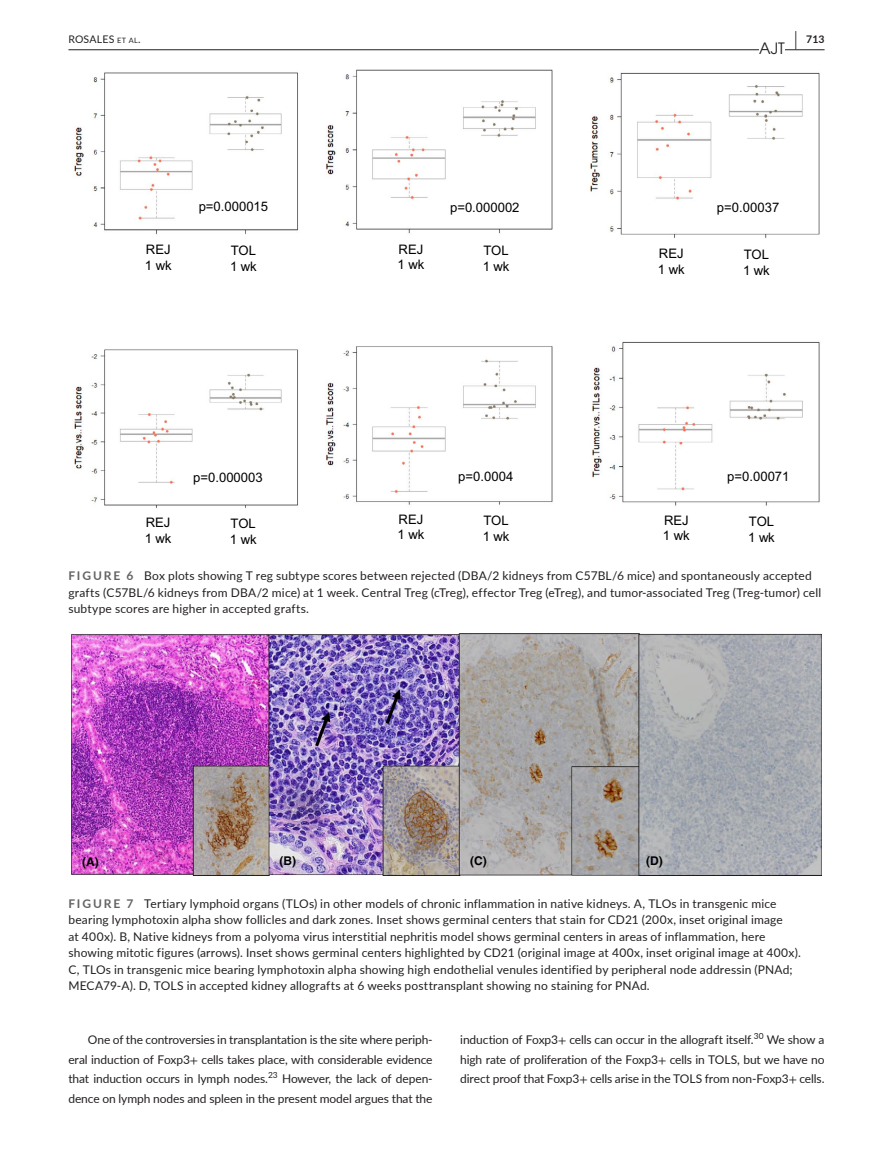
<style>
.page{position:relative;width:893px;height:1174px;background:#fff}
.page>*{position:absolute;margin:0;border:0;box-sizing:border-box;transform-origin:0 0}
.t1{font:15.6px "Avant Garde";color:#231f20}
.t2{font:13.2px "Arial";color:#000}
.t3{font:13.05px/15.8px "Arial";color:#000}
.t4{font:12px/16.5px "Lato";letter-spacing:.015em;color:#231f20;text-align:justify}
.t5{font:700 12px "Helvetica";color:#000}
.t6{font:10.5px "Lato";letter-spacing:.02em;color:#231f20}
.t7{font:700 10.5px "Lato";color:#231f20}
.s1{font-size:7.35px}
.s2{font-size:19.5px}
.s3{font-weight:700;color:#636366}
.s4{font-family:"STIX"}
</style>
<div class="page">
<hr style="left:68px;top:49px;width:756px;height:1px;background:#231f20">
<div style="left:759px;top:41px;width:26px;height:17px;background:#fff"></div>
<img style="left:72px;top:69px;width:748px;height:439px">
<img style="left:72px;top:633px;width:749px;height:242px">
<svg style="left:315px;top:712px;width:15px;height:34px"></svg>
<svg style="left:386px;top:689px;width:15px;height:35px"></svg>
<p class="t6" style="left:68px;top:31px;width:74px">ROSALES <span class="s1">et al</span>.</p>
<h1 class="t1" style="left:759px;top:39px;width:27px">AJT</h1>
<p class="t7" style="left:795px;top:31px;width:31px"><span class="s2">|</span> 713</p>
<p class="t3" style="left:199px;top:199px;width:71px">p=0.000015</p>
<p class="t3" style="left:450px;top:199px;width:71px">p=0.000002</p>
<p class="t3" style="left:717px;top:199px;width:64px">p=0.00037</p>
<p class="t3" style="left:145px;top:241px;width:28px">REJ<br>1 wk</p>
<p class="t3" style="left:230px;top:243px;width:28px">TOL<br>1 wk</p>
<p class="t3" style="left:398px;top:241px;width:28px">REJ<br>1 wk</p>
<p class="t3" style="left:483px;top:242px;width:28px">TOL<br>1 wk</p>
<p class="t3" style="left:658px;top:246px;width:28px">REJ<br>1 wk</p>
<p class="t3" style="left:744px;top:247px;width:27px">TOL</p>
<p class="t2" style="left:743px;top:262px;width:28px">1 wk</p>
<p class="t3" style="left:193px;top:469px;width:71px">p=0.000003</p>
<p class="t3" style="left:145px;top:514px;width:28px">REJ<br>1 wk</p>
<p class="t3" style="left:230px;top:516px;width:28px">TOL<br>1 wk</p>
<p class="t3" style="left:399px;top:511px;width:26px">REJ</p>
<p class="t2" style="left:398px;top:526px;width:28px">1 wk</p>
<p class="t3" style="left:458px;top:469px;width:57px">p=0.0004</p>
<p class="t3" style="left:727px;top:469px;width:64px">p=0.00071</p>
<p class="t3" style="left:483px;top:512px;width:28px">TOL<br>1 wk</p>
<p class="t3" style="left:663px;top:512px;width:28px">REJ<br>1 wk</p>
<p class="t3" style="left:748px;top:513px;width:28px">TOL<br>1 wk</p>
<p class="t4" style="left:68px;top:567px;width:754px;text-align:left"><span class="s3">FIGURE 6</span> Box plots showing T reg subtype scores between rejected (DBA/2 kidneys from C57BL/6 mice) and spontaneously accepted grafts (C57BL/6 kidneys from DBA/2 mice) at 1 week. Central Treg (cTreg), effector Treg (eTreg), and tumor-associated Treg (Treg-tumor) cell subtype scores are higher in accepted grafts.</p>
<p class="t5" style="left:82px;top:854px;width:18px">(A)</p>
<p class="t5" style="left:280px;top:853px;width:18px">(B)</p>
<p class="t5" style="left:470px;top:853px;width:18px">(C)</p>
<p class="t5" style="left:646px;top:853px;width:18px">(D)</p>
<p class="t4" style="left:68px;top:894px;width:734px;text-align:left"><span class="s3">FIGURE 7</span> Tertiary lymphoid organs (TLOs) in other models of chronic inflammation in native kidneys. A, TLOs in transgenic mice bearing lymphotoxin alpha show follicles and dark zones. Inset shows germinal centers that stain for CD21 (200x, inset original image<br>at 400x). B, Native kidneys from a polyoma virus interstitial nephritis model shows germinal centers in areas of inflammation, here showing mitotic figures (arrows). Inset shows germinal centers highlighted by CD21 (original image at 400x, inset original image at 400x).<br>C, TLOs in transgenic mice bearing lymphotoxin alpha showing high endothelial venules identified by peripheral node addressin (PNAd; MECA79-A). D, TOLS in accepted kidney allografts at 6 weeks posttransplant showing no staining for PNAd.</p>
<p class="t4" style="left:68px;top:1029px;width:366px;line-height:19.5px;text-indent:20px">One of the controversies in transplantation is the site where periph&shy;eral induction of Foxp3<span class="s4">+</span> cells takes place, with considerable evidence that induction occurs in lymph nodes.<sup>23</sup> However, the lack of depen&shy;dence on lymph nodes and spleen in the present model argues that the</p>
<p class="t4" style="left:460px;top:1029px;width:366px;line-height:19.5px">induction of Foxp3<span class="s4">+</span> cells can occur in the allograft itself.<sup>30</sup> We show a high rate of proliferation of the Foxp3<span class="s4">+</span> cells in TOLS, but we have no direct proof that Foxp3<span class="s4">+</span> cells arise in the TOLS from non-Foxp3<span class="s4">+</span> cells.</p>
</div>
